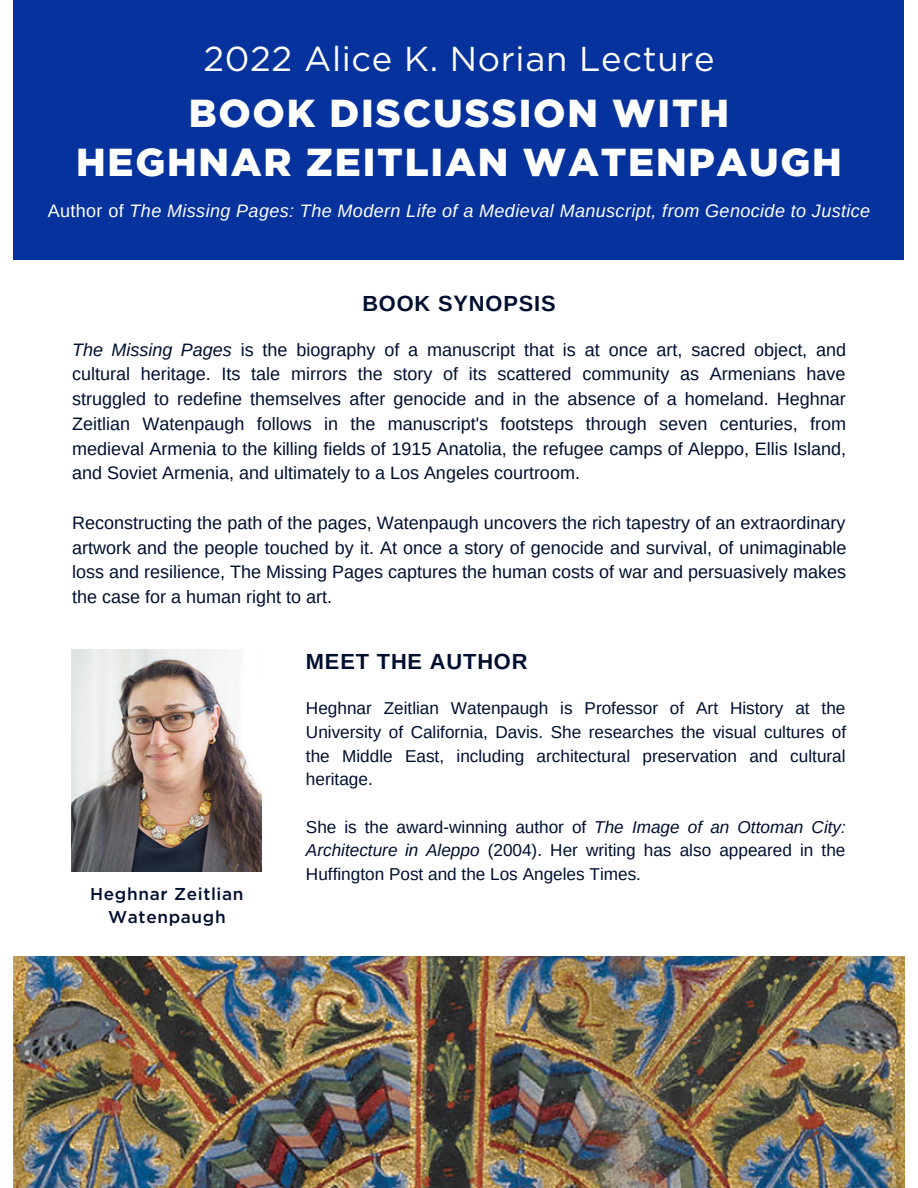
<style>
.page{position:relative;width:918px;height:1188px;background:#fff}
.page>*{position:absolute;margin:0;border:0;box-sizing:border-box;transform-origin:0 0}
.t1{font:900 39px/49.5px "Gotham";letter-spacing:.045em;color:#fff;text-align:center}
.t2{font:34.5px "Gotham";letter-spacing:.02em;color:#fff}
.t3{font:700 21.9px "Arimo";letter-spacing:.04em;color:#000e2f}
.t4{font:18px/24.8px "Arimo";color:#000e2f;text-align:justify}
.t5{font:italic 18px "Arimo";letter-spacing:.02em;color:#fff}
.t6{font:17.25px/23.7px "Arimo";color:#000e2f;text-align:justify}
.t7{font:500 17.25px/23.7px "Gotham";letter-spacing:.04em;color:#000e2f;text-align:center}
.s1{font-style:normal}
.s2{font-style:italic}
</style>
<div class="page">
<img style="left:72px;top:649px;width:190px;height:223px">
<div style="left:14px;top:0;width:890px;height:260px;background:#05329d"></div>
<img style="left:14px;top:957px;width:890px;height:231px">
<h2 class="t2" style="left:203px;top:43px;width:513px">2022 Alice K. Norian Lecture</h2>
<h1 class="t1" style="left:76px;top:91px;width:767px">BOOK DISCUSSION WITH<br>HEGHNAR ZEITLIAN WATENPAUGH</h1>
<p class="t5" style="left:48px;top:201px;width:824px"><span class="s1">Author of</span> The Missing Pages: The Modern Life of a Medieval Manuscript, from Genocide to Justice</p>
<p class="t3" style="left:362px;top:291px;width:195px">BOOK SYNOPSIS</p>
<p class="t4" style="left:72px;top:337px;width:776px"><span class="s2">The Missing Pages</span> is the biography of a manuscript that is at once art, sacred object, and cultural heritage. Its tale mirrors the story of its scattered community as Armenians have struggled to redefine themselves after genocide and in the absence of a homeland. Heghnar Zeitlian Watenpaugh follows in the manuscript's footsteps through seven centuries, from medieval Armenia to the killing fields of 1915 Anatolia, the refugee camps of Aleppo, Ellis Island, and Soviet Armenia, and ultimately to a Los Angeles courtroom.</p>
<p class="t4" style="left:72px;top:510px;width:776px">Reconstructing the path of the pages, Watenpaugh uncovers the rich tapestry of an extraordinary artwork and the people touched by it. At once a story of genocide and survival, of unimaginable loss and resilience, The Missing Pages captures the human costs of war and persuasively makes the case for a human right to art.</p>
<p class="t7" style="left:90px;top:883px;width:155px">Heghnar Zeitlian<br>Watenpaugh</p>
<p class="t3" style="left:306px;top:650px;width:223px">MEET THE AUTHOR</p>
<p class="t6" style="left:306px;top:697px;width:542px">Heghnar Zeitlian Watenpaugh is Professor of Art History at the University of California, Davis. She researches the visual cultures of the Middle East, including architectural preservation and cultural heritage.</p>
<p class="t6" style="left:306px;top:815px;width:542px">She is the award-winning author of <span class="s2">The Image of an Ottoman City:<br>Architecture in Aleppo</span> (2004). Her writing has also appeared in the Huffington Post and the Los Angeles Times.</p>
</div>
